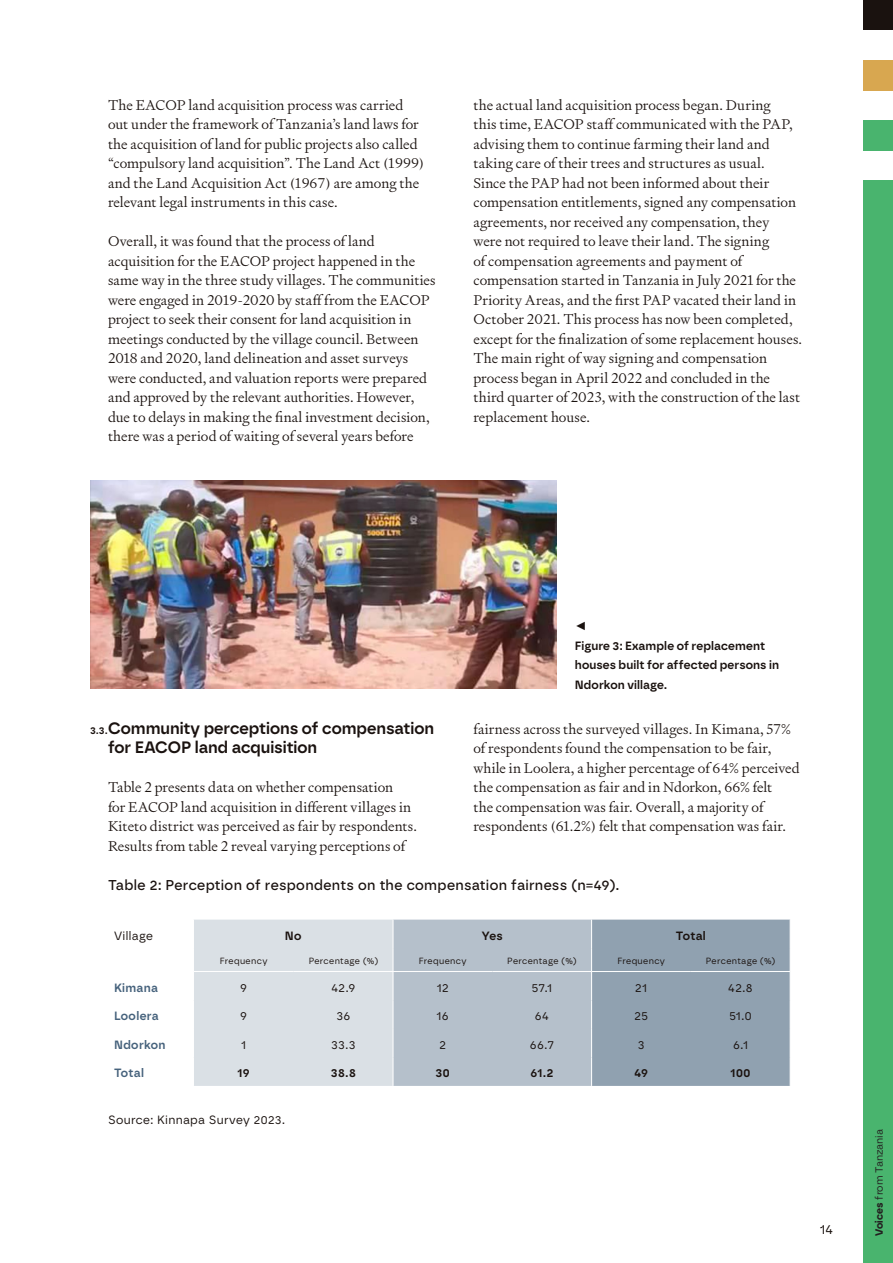
<style>
.page{position:relative;width:893px;height:1263px;background:#fff}
.page>*{position:absolute;margin:0;border:0;box-sizing:border-box;transform-origin:0 0}
.t1{font:600 16.5px/19.5px "Borna";color:#1a120f}
.t2{font:300 14.25px/19.5px "Signifier";letter-spacing:.005em;color:#1a120f}
.t3{font:500 14.25px "Borna";letter-spacing:.025em;color:#1a120f}
.t4{font:13.5px "Borna";color:#1a120f}
.Figure{font:600 12px/19.5px "Borna";letter-spacing:.01em;color:#1a120f}
.P_table{font:12px "Borna";letter-spacing:.03em;color:#1a120f}
.P_table-2{font:600 12px "Borna";letter-spacing:.025em;color:#1a120f}
.title_table{font:600 12px "Borna";letter-spacing:.03em;color:#46627c}
.P_title{font:12px "Borna";letter-spacing:.03em;color:#1a120f}
.t5{font:10.5px "Borna";color:#231f20}
.P_table-3{font:9px "Borna";letter-spacing:.04em;color:#1a120f}
.s1{font-size:10.2px}
.s2{font-family:"Times New Roman";font-weight:400}
.s3{font-weight:700}
</style>
<div class="page">
<div style="left:863px;top:180px;width:30px;height:1083px;background:#49b46e"></div>
<div style="left:863px;top:0;width:30px;height:30px;background:#1a120f"></div>
<div style="left:863px;top:60px;width:30px;height:30px;background:#d8a750"></div>
<div style="left:863px;top:120px;width:30px;height:30px;background:#49b46e"></div>
<img style="left:90px;top:480px;width:467px;height:209px">
<svg style="left:194px;top:920px;width:596px;height:166px"></svg>
<hr style="left:193px;top:971px;width:101px;height:1px;background:#fff">
<hr style="left:294px;top:971px;width:99px;height:1px;background:#fff">
<hr style="left:393px;top:971px;width:99px;height:1px;background:#fff">
<hr style="left:492px;top:971px;width:100px;height:1px;background:#fff">
<hr style="left:592px;top:971px;width:99px;height:1px;background:#fff">
<hr style="left:691px;top:971px;width:99px;height:1px;background:#fff">
<p class="t2" style="left:108px;top:95px;width:318px">The EACOP land acquisition process was carried out under the framework of Tanzania’s land laws for the acquisition of land for public projects also called “compulsory land acquisition”. The Land Act (1999) and the Land Acquisition Act (1967) are among the relevant legal instruments in this case.</p>
<p class="t2" style="left:108px;top:231px;width:329px">Overall, it was found that the process of land acquisition for the EACOP project happened in the same way in the three study villages. The communities were engaged in 2019-2020 by staff from the EACOP project to seek their consent for land acquisition in meetings conducted by the village council. Between 2018 and 2020, land delineation and asset surveys were conducted, and valuation reports were prepared and approved by the relevant authorities. However, due to delays in making the final investment decision, there was a period of waiting of several years before</p>
<p class="t2" style="left:473px;top:95px;width:330px">the actual land acquisition process began. During<br>this time, EACOP staff communicated with the PAP, advising them to continue farming their land and taking care of their trees and structures as usual.<br>Since the PAP had not been informed about their compensation entitlements, signed any compensation agreements, nor received any compensation, they<br>were not required to leave their land. The signing<br>of compensation agreements and payment of compensation started in Tanzania in July 2021 for the Priority Areas, and the first PAP vacated their land in October 2021. This process has now been completed, except for the finalization of some replacement houses.<br>The main right of way signing and compensation process began in April 2022 and concluded in the third quarter of 2023, with the construction of the last replacement house.</p>
<h3 class="t1" style="left:108px;top:718px;width:328px;text-indent:-18px"><span class="s1">3.3.</span>Community perceptions of compensation for EACOP land acquisition</h3>
<p class="t2" style="left:108px;top:777px;width:310px">Table 2 presents data on whether compensation<br>for EACOP land acquisition in different villages in Kiteto district was perceived as fair by respondents.<br>Results from table 2 reveal varying perceptions of</p>
<p class="Figure" style="left:575px;top:616px;width:206px"><span class="s2">◄<br></span>Figure 3: Example of replacement houses built for affected persons in<br>Ndorkon village.</p>
<p class="t2" style="left:473px;top:719px;width:328px">fairness across the surveyed villages. In Kimana, 57% of respondents found the compensation to be fair, while in Loolera, a higher percentage of 64% perceived the compensation as fair and in Ndorkon, 66% felt<br>the compensation was fair. Overall, a majority of respondents (61.2%) felt that compensation was fair.</p>
<p class="t3" style="left:108px;top:876px;width:513px">Table 2: Perception of respondents on the compensation fairness (n=49).</p>
<p class="P_table" style="left:114px;top:928px;width:40px">Village</p>
<p class="P_table-2" style="left:285px;top:928px;width:18px">No</p>
<p class="P_table-2" style="left:482px;top:928px;width:22px">Yes</p>
<p class="P_table-2" style="left:676px;top:928px;width:31px">Total</p>
<p class="P_table-3" style="left:220px;top:955px;width:49px">Frequency</p>
<p class="P_table-3" style="left:309px;top:955px;width:71px">Percentage (%)</p>
<p class="P_table-3" style="left:419px;top:955px;width:49px">Frequency</p>
<p class="P_table-3" style="left:507px;top:955px;width:71px">Percentage (%)</p>
<p class="P_table-3" style="left:617px;top:955px;width:49px">Frequency</p>
<p class="P_table-3" style="left:706px;top:955px;width:71px">Percentage (%)</p>
<p class="title_table" style="left:114px;top:980px;width:45px">Kimana</p>
<p class="P_table" style="left:240px;top:980px;width:8px">9</p>
<p class="P_table" style="left:332px;top:980px;width:25px">42.9</p>
<p class="P_table" style="left:437px;top:980px;width:13px">12</p>
<p class="P_table" style="left:532px;top:980px;width:22px">57.1</p>
<p class="P_table" style="left:635px;top:980px;width:13px">21</p>
<p class="P_table" style="left:728px;top:980px;width:26px">42.8</p>
<p class="title_table" style="left:114px;top:1009px;width:46px">Loolera</p>
<p class="P_table" style="left:240px;top:1009px;width:8px">9</p>
<p class="P_table" style="left:336px;top:1009px;width:15px">36</p>
<p class="P_table" style="left:437px;top:1009px;width:14px">16</p>
<p class="P_table" style="left:535px;top:1009px;width:15px">64</p>
<p class="P_table" style="left:634px;top:1009px;width:15px">25</p>
<p class="P_table" style="left:729px;top:1009px;width:24px">51.0</p>
<p class="title_table" style="left:114px;top:1037px;width:53px">Ndorkon</p>
<p class="P_table" style="left:241px;top:1037px;width:6px">1</p>
<p class="P_table" style="left:331px;top:1037px;width:26px">33.3</p>
<p class="P_table" style="left:439px;top:1037px;width:8px">2</p>
<p class="P_table" style="left:530px;top:1037px;width:26px">66.7</p>
<p class="P_table" style="left:638px;top:1037px;width:8px">3</p>
<p class="P_table" style="left:733px;top:1037px;width:16px">6.1</p>
<p class="title_table" style="left:114px;top:1066px;width:31px">Total</p>
<p class="P_table-2" style="left:238px;top:1066px;width:14px">19</p>
<p class="P_table-2" style="left:331px;top:1066px;width:26px">38.8</p>
<p class="P_table-2" style="left:436px;top:1066px;width:16px">30</p>
<p class="P_table-2" style="left:531px;top:1066px;width:24px">61.2</p>
<p class="P_table-2" style="left:634px;top:1066px;width:15px">49</p>
<p class="P_table-2" style="left:731px;top:1066px;width:21px">100</p>
<h4 class="P_title" style="left:108px;top:1112px;width:179px">Source: Kinnapa Survey 2023.</h4>
<p class="t4" style="left:820px;top:1221px;width:15px">14</p>
<p class="t5" style="left:873px;top:1236px;width:108px;rotate:-90deg"><span class="s3">Voices</span> from Tanzania</p>
</div>
